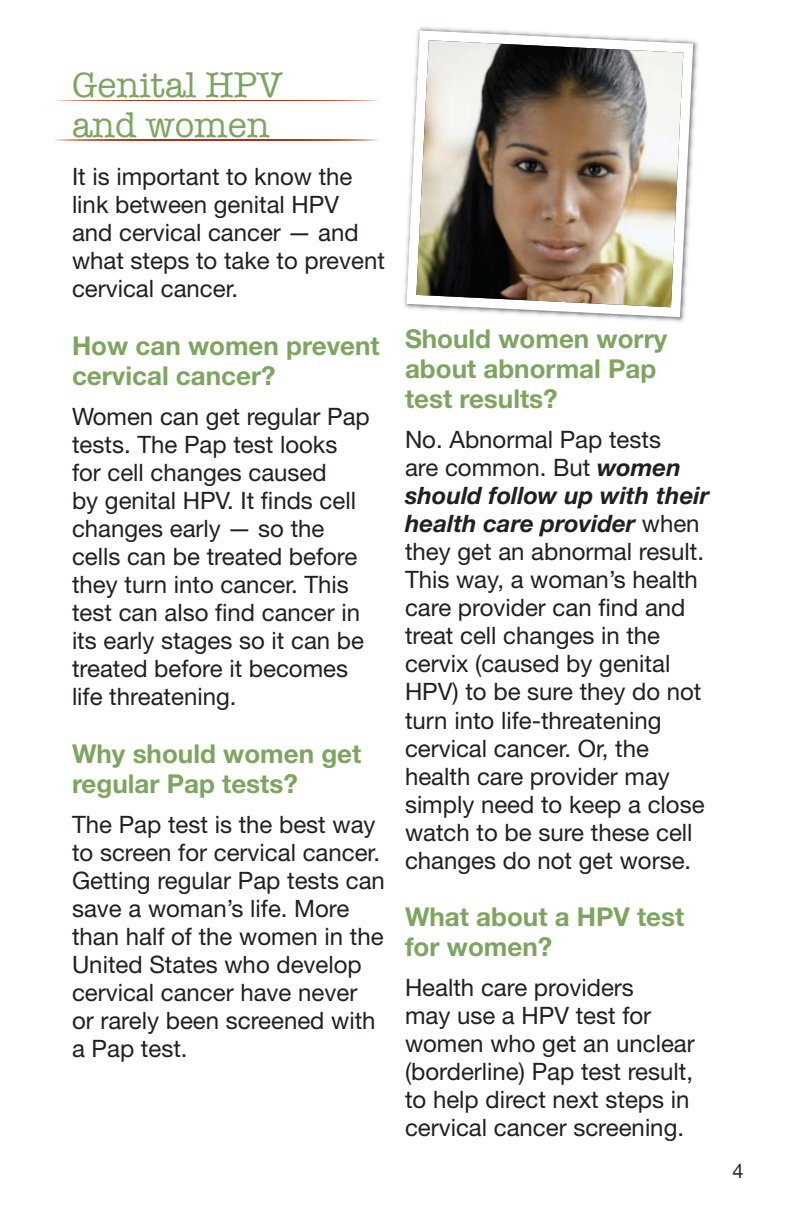
<style>
.page{position:relative;width:792px;height:1224px;background:#fff}
.page>*{position:absolute;margin:0;border:0;box-sizing:border-box;transform-origin:0 0}
.t1{font:36px/40px "American Typewriter";color:#7ea560}
.t2{font:700 26px/30px "Helvetica Neue";color:#7ea560}
.t3{font:24px/28px "Helvetica Neue";color:#231f20}
.t4{font:20px "Helvetica Neue";color:#231f20}
.s1{font-weight:700;font-style:italic}
</style>
<div class="page">
<img style="left:55px;top:100px;width:323px;height:1px">
<img style="left:55px;top:140px;width:323px;height:1px">
<img style="left:404px;top:27px;width:294px;height:295px">
<svg style="left:406px;top:30px;width:287px;height:287px"></svg>
<img style="left:416px;top:40px;width:267px;height:267px">
<h1 class="t1" style="left:72px;top:65px;width:212px">Genital HPV and women</h1>
<p class="t3" style="left:72px;top:165px;width:314px">It is important to know the link between genital HPV and cervical cancer — and what steps to take to prevent cervical cancer.</p>
<p class="t2" style="left:72px;top:333px;width:309px">How can women prevent cervical cancer?</p>
<p class="t3" style="left:72px;top:405px;width:299px">Women can get regular Pap tests. The Pap test looks for cell changes caused<br>by genital HPV. It finds cell changes early — so the cells can be treated before they turn into cancer. This test can also find cancer in its early stages so it can be treated before it becomes life threatening.</p>
<p class="t2" style="left:72px;top:741px;width:291px">Why should women get regular Pap tests?</p>
<p class="t3" style="left:72px;top:813px;width:314px">The Pap test is the best way to screen for cervical cancer.<br>Getting regular Pap tests can save a woman’s life. More than half of the women in the<br>United States who develop cervical cancer have never or rarely been screened with a Pap test.</p>
<p class="t2" style="left:405px;top:327px;width:264px">Should women worry about abnormal Pap test results?</p>
<p class="t3" style="left:405px;top:428px;width:306px">No. Abnormal Pap tests<br>are common. But <span class="s1">women should follow up with their health care provider</span> when they get an abnormal result.<br>This way, a woman’s health care provider can find and treat cell changes in the cervix (caused by genital<br>HPV) to be sure they do not turn into life-threatening cervical cancer. Or, the health care provider may simply need to keep a close watch to be sure these cell changes do not get worse.</p>
<p class="t2" style="left:405px;top:905px;width:281px">What about a HPV test for women?</p>
<p class="t3" style="left:405px;top:976px;width:291px">Health care providers<br>may use a HPV test for women who get an unclear (borderline) Pap test result, to help direct next steps in cervical cancer screening.</p>
<p class="t4" style="left:732px;top:1164px;width:13px">4</p>
</div>
